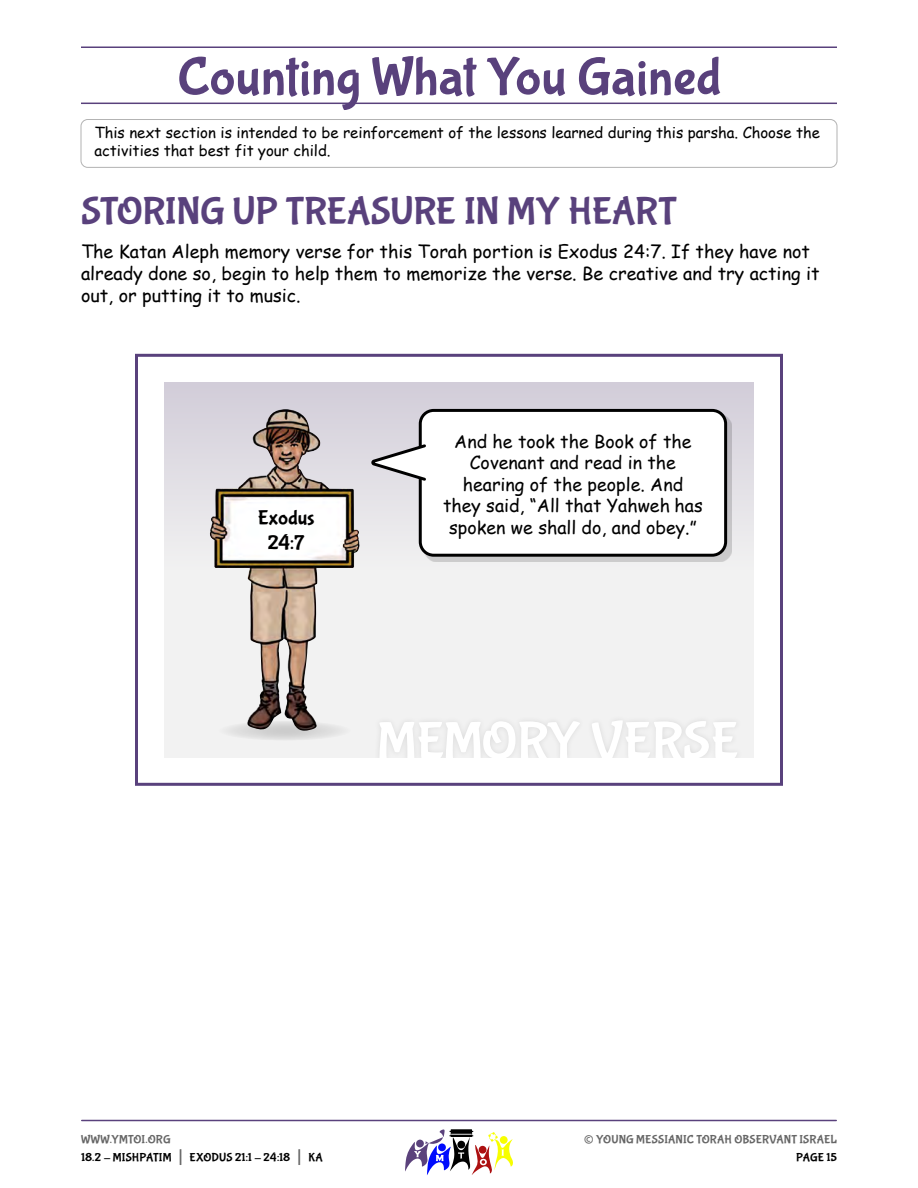
<style>
.page{position:relative;width:918px;height:1188px;background:#fff}
.page>*{position:absolute;margin:0;border:0;box-sizing:border-box;transform-origin:0 0}
.Section_Heading{font:54px "Bubblegum Sans";color:#59417c}
.t1{font:53.7px "Bubblegum Sans";color:#fff}
.Heading{font:39px "Bubblegum Sans";letter-spacing:-.01em;color:#59417c}
.t2{font:27px "Bubblegum Sans";color:#666}
.t3{font:20.85px/25px "Bubblegum Sans";letter-spacing:-.01em;color:#000;text-align:center}
.Body_Text{font:18px/21.6px "Comic Sans MS";color:#000}
.t4{font:17.85px/21.5px "Comic Sans MS";color:#000;text-align:center}
.Body_Text_-_Instructions_Col__Width{font:15px/18px "Comic Sans MS";color:#000}
.t5{font:12px/18px "Bubblegum Sans";letter-spacing:.01em;color:#000}
.t6{font:12px "Bubblegum Sans";letter-spacing:.01em;color:#666}
.s1{color:#666}
.s2{font-size:21px;color:#666}
</style>
<div class="page">
<hr style="left:82px;top:1120px;width:754px;height:1px;background:#59417c">
<svg style="left:405px;top:1129px;width:108px;height:46px"></svg>
<hr style="left:81px;top:103px;width:756px;height:1px;background:#59417c">
<hr style="left:81px;top:46px;width:756px;height:2px;background:#59417c">
<div style="left:81px;top:119px;width:756px;height:49px;border:1px solid #b3b3b3;border-radius:7px"></div>
<div style="left:164px;top:382px;width:590px;height:375px;background:#f2f2f2"></div>
<div style="left:373px;top:715px;width:370px;height:42px;background:#e9e9e9"></div>
<div style="left:164px;top:382px;width:590px;height:188px;background:linear-gradient(to bottom,#d1ccd8,#f0f0f1)"></div>
<svg style="left:218px;top:721px;width:134px;height:20px"></svg>
<div style="left:423px;top:414px;width:309px;height:147px;background:#000;opacity:.15"></div>
<div style="left:420px;top:410px;width:306px;height:145px;background:#fff;border-radius:13px"></div>
<div style="left:419px;top:409px;width:308px;height:148px;border:3px solid #000;border-radius:13px"></div>
<img style="left:207px;top:409px;width:154px;height:323px">
<svg style="left:370px;top:442px;width:56px;height:41px"></svg>
<div style="left:135px;top:354px;width:648px;height:432px;border:3px solid #59417c"></div>
<p class="Section_Heading" style="left:177px;top:47px;width:546px">Counting What You Gained</p>
<p class="Body_Text_-_Instructions_Col__Width" style="left:94px;top:123px;width:727px">This next section is intended to be reinforcement of the lessons learned during this parsha. Choose the activities that best fit your child.</p>
<p class="Heading" style="left:81px;top:190px;width:597px">STORING UP TREASURE IN MY HEART</p>
<p class="Body_Text" style="left:81px;top:240px;width:740px">The Katan Aleph memory verse for this Torah portion is Exodus 24:7. If they have not already done so, begin to help them to memorize the verse. Be creative and try acting it out, or putting it to music.</p>
<p class="t3" style="left:258px;top:506px;width:58px">Exodus<br>24:7</p>
<p class="t4" style="left:443px;top:430px;width:261px">And he took the Book of the<br>Covenant and read in the hearing of the people. And they said, “All that Yahweh has spoken we shall do, and obey.”</p>
<p class="t1" style="left:377px;top:712px;width:363px">MEMORY VERSE</p>
<p class="t5" style="left:81px;top:1131px;width:243px"><span class="s1">WWW.YMTOI.ORG<br></span>18.2 - MISHPATIM <span class="s2">|</span> EXODUS 21:1 - 24:18 <span class="s2">|</span> KA</p>
<h3 class="t2" style="left:584px;top:1124px;width:12px">©</h3>
<p class="t6" style="left:596px;top:1133px;width:242px">YOUNG MESSIANIC TORAH OBSERVANT ISRAEL</p>
<p class="t5" style="left:796px;top:1149px;width:42px">PAGE 15</p>
</div>
